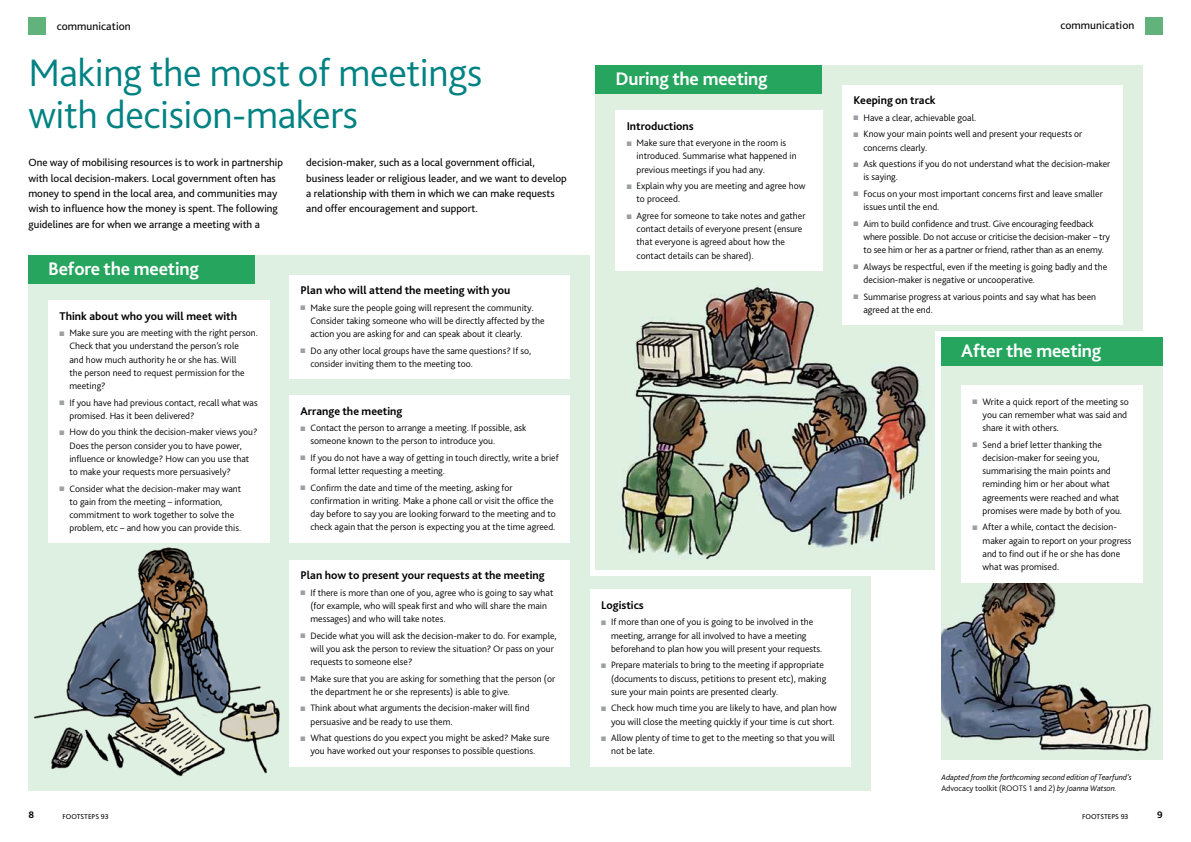
<style>
.page{position:relative;width:1191px;height:842px;background:#fff}
.page>*{position:absolute;margin:0;border:0;box-sizing:border-box;transform-origin:0 0}
.t1{font:300 40px/42px "Bliss 2";letter-spacing:-.01em;color:#008283}
.t2{font:700 19px "Bliss 2";letter-spacing:-.01em;color:#fff}
.t3{font:700 11.7px "Bliss 2";color:#000}
.t4{font:11.5px "Bliss 2";letter-spacing:.005em;color:#000}
.t5{font:11px/15.3px "Bliss 2";color:#000}
.t6{font:700 10px "Bliss 2";color:#000}
.t7{font:300 9.7px/13.2px "Bliss 2";color:#000}
.t8{font:italic 300 8.4px/11px "Bliss 2";color:#000}
.t9{font:7.4px "Bliss 2";color:#000}
.s1{color:#9d9fa2}
.s2{font-style:normal}
</style>
<div class="page">
<div style="left:1145px;top:17px;width:17px;height:17px;background:#62b27b"></div>
<div style="left:28px;top:17px;width:17px;height:17px;background:#62b27b"></div>
<img style="left:28px;top:255px;width:842px;height:536px">
<img style="left:595px;top:65px;width:547px;height:505px">
<div style="left:28px;top:255px;width:227px;height:28px;background:#25a55e"></div>
<div style="left:289px;top:275px;width:281px;height:103px;background:#fff"></div>
<div style="left:289px;top:395px;width:281px;height:148px;background:#fff"></div>
<div style="left:595px;top:65px;width:227px;height:29px;background:#25a55e"></div>
<div style="left:615px;top:111px;width:207px;height:160px;background:#fff"></div>
<div style="left:289px;top:560px;width:281px;height:207px;background:#fff"></div>
<div style="left:590px;top:590px;width:260px;height:177px;background:#fff"></div>
<div style="left:935px;top:332px;width:224px;height:420px;background:#fff"></div>
<img style="left:941px;top:366px;width:221px;height:394px">
<div style="left:941px;top:337px;width:221px;height:29px;background:#25a55e"></div>
<div style="left:961px;top:386px;width:181px;height:197px;background:#fff"></div>
<div style="left:48px;top:300px;width:221px;height:243px;background:#fff"></div>
<div style="left:842px;top:85px;width:281px;height:240px;background:#fff"></div>
<p class="t4" style="left:57px;top:19px;width:75px">communication</p>
<p class="t4" style="left:1060px;top:18px;width:75px">communication</p>
<h1 class="t1" style="left:28px;top:51px;width:455px">Making the most of meetings with decision-makers</h1>
<p class="t5" style="left:28px;top:155px;width:256px">One way of mobilising resources is to work in partnership with local decision-makers. Local government often has money to spend in the local area, and communities may wish to influence how the money is spent. The following guidelines are for when we arrange a meeting with a</p>
<p class="t5" style="left:306px;top:155px;width:262px">decision-maker, such as a local government official, business leader or religious leader, and we want to develop a relationship with them in which we can make requests and offer encouragement and support.</p>
<h2 class="t2" style="left:48px;top:257px;width:152px">Before the meeting</h2>
<p class="t3" style="left:300px;top:283px;width:211px">Plan who will attend the meeting with you</p>
<p class="t7" style="left:310px;top:301px;width:236px;text-indent:-10px"><span class="s1">■</span> Make sure the people going will represent the community.<br>Consider taking someone who will be directly affected by the action you are asking for and can speak about it clearly.</p>
<p class="t7" style="left:310px;top:344px;width:222px;text-indent:-10px"><span class="s1">■</span> Do any other local groups have the same questions? If so, consider inviting them to the meeting too.</p>
<p class="t3" style="left:300px;top:403px;width:103px">Arrange the meeting</p>
<p class="t7" style="left:310px;top:421px;width:217px;text-indent:-10px"><span class="s1">■</span> Contact the person to arrange a meeting. If possible, ask someone known to the person to introduce you.</p>
<p class="t7" style="left:310px;top:451px;width:250px;text-indent:-10px"><span class="s1">■</span> If you do not have a way of getting in touch directly, write a brief formal letter requesting a meeting.</p>
<p class="t7" style="left:310px;top:481px;width:247px;text-indent:-10px"><span class="s1">■</span> Confirm the date and time of the meeting, asking for confirmation in writing. Make a phone call or visit the office the day before to say you are looking forward to the meeting and to check again that the person is expecting you at the time agreed.</p>
<p class="t3" style="left:60px;top:308px;width:179px">Think about who you will meet with</p>
<p class="t7" style="left:69px;top:326px;width:190px;text-indent:-10px"><span class="s1">■</span> Make sure you are meeting with the right person.<br>Check that you understand the person’s role<br>and how much authority he or she has. Will<br>the person need to request permission for the meeting?</p>
<p class="t7" style="left:69px;top:395px;width:190px;text-indent:-10px"><span class="s1">■</span> If you have had previous contact, recall what was promised. Has it been delivered?</p>
<p class="t7" style="left:69px;top:425px;width:190px;text-indent:-10px"><span class="s1">■</span> How do you think the decision-maker views you?<br>Does the person consider you to have power, influence or knowledge? How can you use that to make your requests more persuasively?</p>
<p class="t7" style="left:69px;top:481px;width:173px;text-indent:-10px"><span class="s1">■</span> Consider what the decision-maker may want to gain from the meeting – information, commitment to work together to solve the problem, etc – and how you can provide this.</p>
<p class="t3" style="left:300px;top:568px;width:245px">Plan how to present your requests at the meeting</p>
<p class="t7" style="left:310px;top:585px;width:244px;text-indent:-10px"><span class="s1">■</span> If there is more than one of you, agree who is going to say what (for example, who will speak first and who will share the main messages) and who will take notes.</p>
<p class="t7" style="left:310px;top:628px;width:248px;text-indent:-10px"><span class="s1">■</span> Decide what you will ask the decision-maker to do. For example, will you ask the person to review the situation? Or pass on your requests to someone else?</p>
<p class="t7" style="left:310px;top:671px;width:246px;text-indent:-10px"><span class="s1">■</span> Make sure that you are asking for something that the person (or the department he or she represents) is able to give.</p>
<p class="t7" style="left:310px;top:701px;width:221px;text-indent:-10px"><span class="s1">■</span> Think about what arguments the decision-maker will find persuasive and be ready to use them.</p>
<p class="t7" style="left:300px;top:731px;width:251px;text-align:center"><span class="s1">■</span> What questions do you expect you might be asked? Make sure you have worked out your responses to possible questions.</p>
<h2 class="t2" style="left:615px;top:67px;width:154px">During the meeting</h2>
<p class="t3" style="left:626px;top:118px;width:69px">Introductions</p>
<p class="t7" style="left:636px;top:136px;width:161px;text-indent:-10px"><span class="s1">■</span> Make sure that everyone in the room is introduced. Summarise what happened in previous meetings if you had any.</p>
<p class="t7" style="left:636px;top:179px;width:170px;text-indent:-10px"><span class="s1">■</span> Explain why you are meeting and agree how to proceed.</p>
<p class="t7" style="left:636px;top:209px;width:170px;text-indent:-10px"><span class="s1">■</span> Agree for someone to take notes and gather contact details of everyone present (ensure that everyone is agreed about how the contact details can be shared).</p>
<p class="t3" style="left:601px;top:598px;width:44px">Logistics</p>
<p class="t7" style="left:611px;top:615px;width:213px;text-indent:-10px"><span class="s1">■</span> If more than one of you is going to be involved in the meeting, arrange for all involved to have a meeting beforehand to plan how you will present your requests.</p>
<p class="t7" style="left:611px;top:658px;width:217px;text-indent:-10px"><span class="s1">■</span> Prepare materials to bring to the meeting if appropriate (documents to discuss, petitions to present etc), making sure your main points are presented clearly.</p>
<p class="t7" style="left:601px;top:701px;width:237px;text-align:right"><span class="s1">■</span> Check how much time you are likely to have, and plan how you will close the meeting quickly if your time is cut short.</p>
<p class="t7" style="left:611px;top:731px;width:225px;text-indent:-10px"><span class="s1">■</span> Allow plenty of time to get to the meeting so that you will not be late.</p>
<p class="t3" style="left:853px;top:93px;width:84px">Keeping on track</p>
<p class="t7" style="left:853px;top:111px;width:124px"><span class="s1">■</span> Have a clear, achievable goal.</p>
<p class="t7" style="left:863px;top:127px;width:220px;text-indent:-10px"><span class="s1">■</span> Know your main points well and present your requests or concerns clearly.</p>
<p class="t7" style="left:863px;top:157px;width:248px;text-indent:-10px"><span class="s1">■</span> Ask questions if you do not understand what the decision-maker is saying.</p>
<p class="t7" style="left:863px;top:187px;width:241px;text-indent:-10px"><span class="s1">■</span> Focus on your most important concerns first and leave smaller issues until the end.</p>
<p class="t7" style="left:863px;top:217px;width:248px;text-indent:-10px"><span class="s1">■</span> Aim to build confidence and trust. Give encouraging feedback where possible. Do not accuse or criticise the decision-maker – try to see him or her as a partner or friend, rather than as an enemy.</p>
<p class="t7" style="left:863px;top:260px;width:245px;text-indent:-10px"><span class="s1">■</span> Always be respectful, even if the meeting is going badly and the decision-maker is negative or uncooperative.</p>
<p class="t7" style="left:863px;top:289px;width:234px;text-indent:-10px"><span class="s1">■</span> Summarise progress at various points and say what has been agreed at the end.</p>
<h2 class="t2" style="left:961px;top:339px;width:142px">After the meeting</h2>
<p class="t7" style="left:982px;top:395px;width:148px;text-indent:-10px"><span class="s1">■</span> Write a quick report of the meeting so you can remember what was said and share it with others.</p>
<p class="t7" style="left:982px;top:438px;width:141px;text-indent:-10px"><span class="s1">■</span> Send a brief letter thanking the decision-maker for seeing you, summarising the main points and reminding him or her about what agreements were reached and what promises were made by both of you.</p>
<p class="t7" style="left:982px;top:520px;width:150px;text-indent:-10px"><span class="s1">■</span> After a while, contact the decision&shy;maker again to report on your progress and to find out if he or she has done what was promised.</p>
<p class="t8" style="left:941px;top:771px;width:192px">Adapted from the forthcoming second edition of Tearfund’s<br><span class="s2">Advocacy toolkit (ROOTS 1 and 2)</span> by Joanna Watson.</p>
<p class="t6" style="left:28px;top:809px;width:7px">8</p>
<p class="t6" style="left:1157px;top:809px;width:7px">9</p>
<p class="t9" style="left:62px;top:811px;width:48px">FOOTSTEPS 93</p>
<p class="t9" style="left:1082px;top:811px;width:48px">FOOTSTEPS 93</p>
</div>
